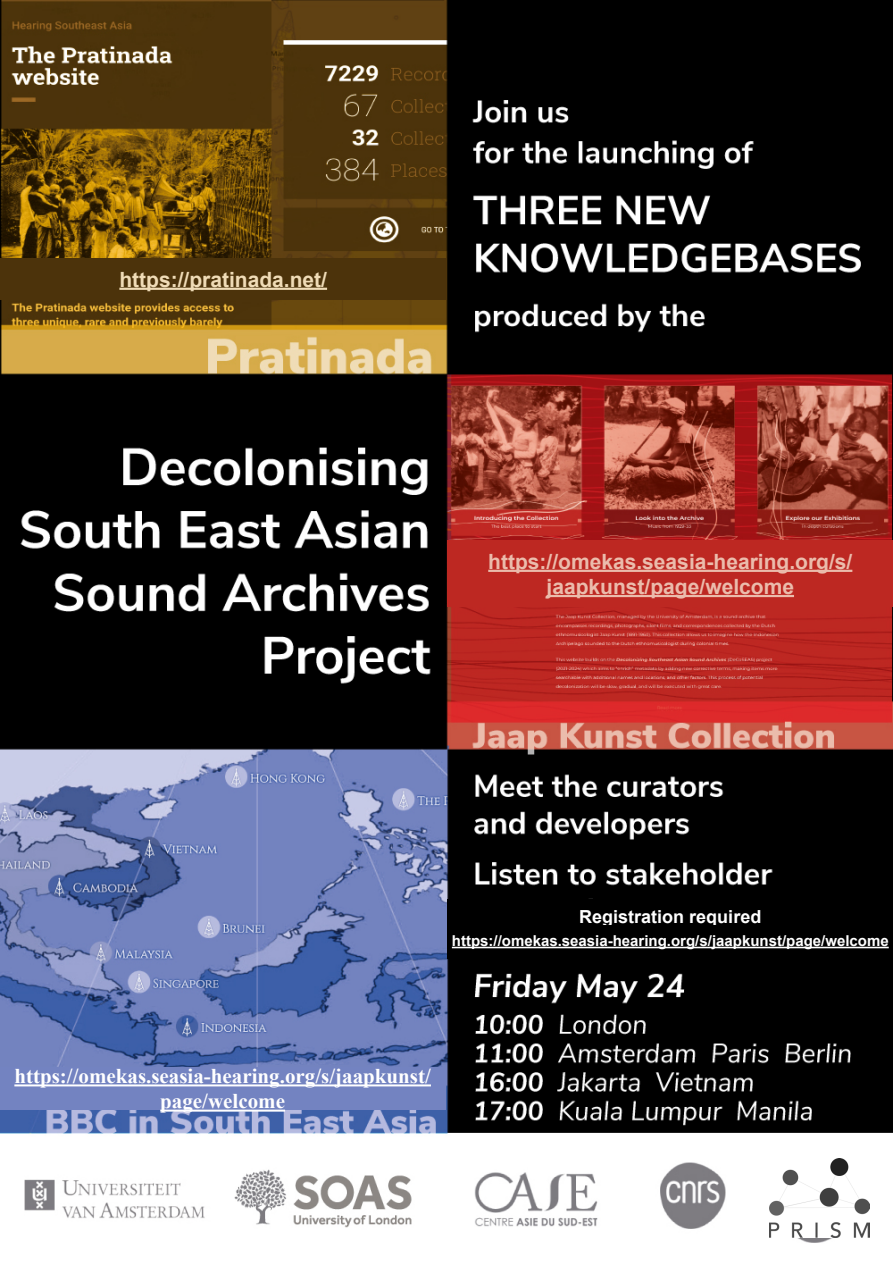
<style>
.page{position:relative;width:893px;height:1263px;background:#fff}
.page>*{position:absolute;margin:0;border:0;box-sizing:border-box;transform-origin:0 0}
.t1{font:700 21px/25.2px "Arial";color:#ebbcac;text-align:center}
.t2{font:700 21px/25.2px "Times New Roman";color:#fff;text-align:center}
.t3{font:700 21px "Arial";color:#f0dcb7}
.t4{font:700 18px "Arial";color:#fff}
.t5{font:700 15px "Arial";color:#fff}
</style>
<div class="page">
<img style="left:0;top:0;width:893px;height:1243px">
<img style="left:6px;top:1143px;width:750px;height:100px">
<img style="left:769px;top:1158px;width:101px;height:80px">
<div style="left:0;top:258px;width:446px;height:41px;background:#4c330b"></div>
<hr style="left:119px;top:288px;width:208px;height:2px;background:#f0dcb7">
<div style="left:448px;top:540px;width:445px;height:67px;background:#bd2822"></div>
<hr style="left:488px;top:570px;width:364px;height:2px;background:#ebbcac">
<hr style="left:547px;top:595px;width:247px;height:2px;background:#ebbcac">
<div style="left:0;top:1067px;width:445px;height:43px;background:#7383c1"></div>
<hr style="left:14px;top:1084px;width:417px;height:2px;background:#fff">
<hr style="left:160px;top:1110px;width:125px;height:2px;background:#fff">
<div style="left:448px;top:899px;width:445px;height:60px;background:#000"></div>
<hr style="left:452px;top:947px;width:437px;height:1px;background:#fff">
<p class="t3" style="left:119px;top:265px;width:209px">https://pratinada.net/</p>
<p class="t1" style="left:488px;top:549px;width:366px">https://omekas.seasia-hearing.org/s/ jaapkunst/page/welcome</p>
<p class="t4" style="left:579px;top:904px;width:184px">Registration required</p>
<p class="t5" style="left:452px;top:931px;width:438px">https://omekas.seasia-hearing.org/s/jaapkunst/page/welcome</p>
<p class="t2" style="left:14px;top:1063px;width:418px">https://omekas.seasia-hearing.org/s/jaapkunst/ page/welcome</p>
</div>
